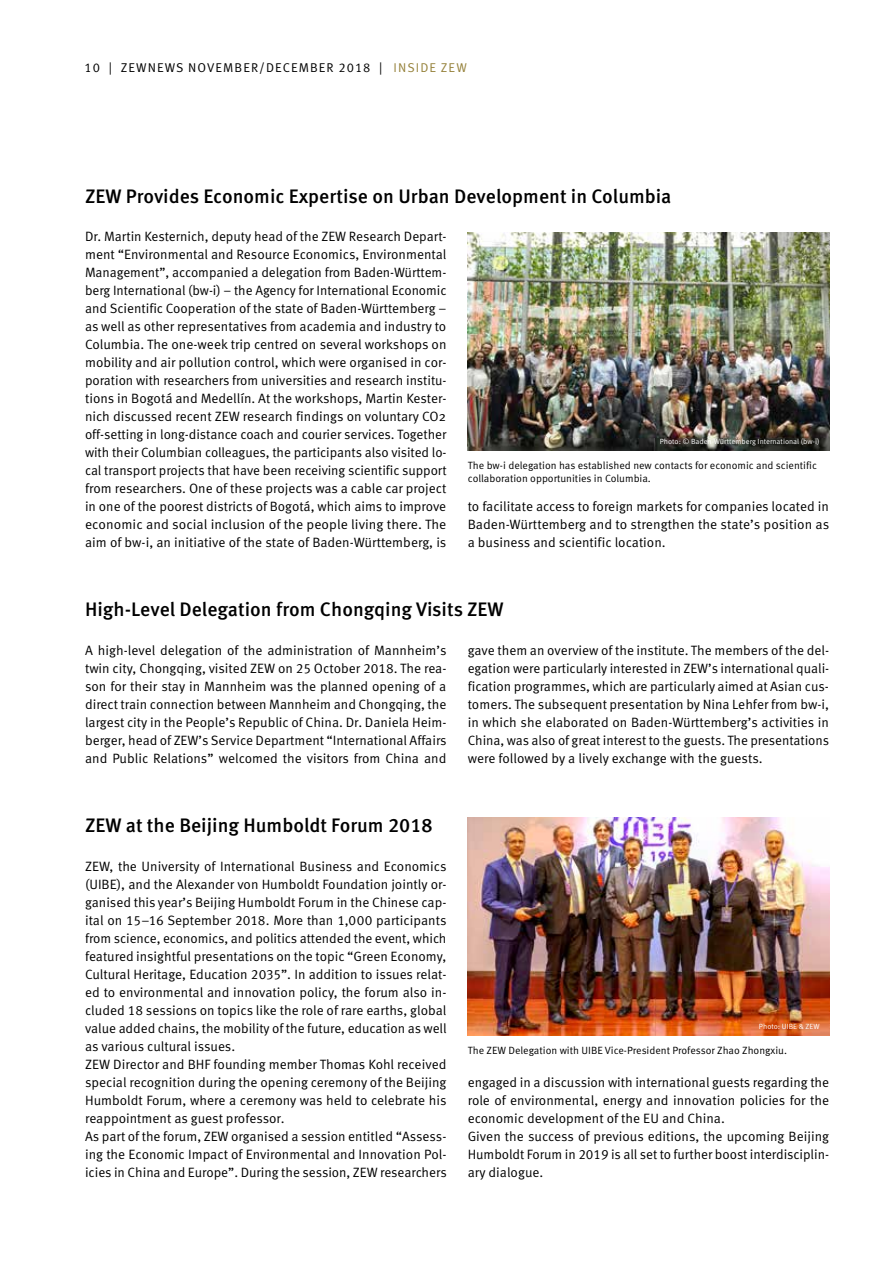
<style>
.page{position:relative;width:893px;height:1263px;background:#fff}
.page>*{position:absolute;margin:0;border:0;box-sizing:border-box;transform-origin:0 0}
.t1{font:500 19.5px "Meta Pro";color:#000}
.t2{font:13.5px/18px "Meta Pro";color:#000;text-align:justify}
.t3{font:12.75px "Meta Pro";letter-spacing:.085em;color:#000}
.t4{font:10.5px/12.8px "Meta Pro";color:#000}
.t5{font:7.5px "Meta Pro";color:#fff}
.s1{color:#95813a}
</style>
<div class="page">
<img style="left:468px;top:232px;width:361px;height:219px">
<img style="left:468px;top:817px;width:361px;height:218px">
<p class="t3" style="left:85px;top:60px;width:384px">10 | ZEWNEWS NOVEMBER/DECEMBER 2018 | <span class="s1">INSIDE ZEW</span></p>
<h1 class="t1" style="left:85px;top:184px;width:588px">ZEW Provides Economic Expertise on Urban Development in Columbia</h1>
<p class="t2" style="left:85px;top:228px;width:363px">Dr. Martin Kesternich, deputy head of the ZEW Research Depart&shy;ment “Environmental and Resource Economics, Environmental Management”, accompanied a delegation from Baden-Württem&shy;berg International (bw-i) – the Agency for International Economic and Scientific Cooperation of the state of Baden-Württemberg – as well as other representatives from academia and industry to Columbia. The one-week trip centred on several workshops on mobility and air pollution control, which were organised in cor&shy;poration with researchers from universities and research institu&shy;tions in Bogotá and Medellín. At the workshops, Martin Kester&shy;nich discussed recent ZEW research findings on voluntary CO2 off-setting in long-distance coach and courier services. Together with their Columbian colleagues, the participants also visited lo&shy;cal transport projects that have been receiving scientific support from researchers. One of these projects was a cable car project in one of the poorest districts of Bogotá, which aims to improve economic and social inclusion of the people living there. The aim of bw-i, an initiative of the state of Baden-Württemberg, is</p>
<p class="t5" style="left:660px;top:437px;width:161px">Photo: © Baden-Württemberg International (bw-i)</p>
<p class="t4" style="left:468px;top:459px;width:351px">The bw-i delegation has established new contacts for economic and scientific collaboration opportunities in Columbia.</p>
<p class="t2" style="left:468px;top:498px;width:363px">to facilitate access to foreign markets for companies located in Baden-Württemberg and to strengthen the state’s position as a business and scientific location.</p>
<h1 class="t1" style="left:85px;top:597px;width:420px">High-Level Delegation from Chongqing Visits ZEW</h1>
<p class="t2" style="left:85px;top:642px;width:363px">A high-level delegation of the administration of Mannheim’s twin city, Chongqing, visited ZEW on 25 October 2018. The rea&shy;son for their stay in Mannheim was the planned opening of a direct train connection between Mannheim and Chongqing, the largest city in the People’s Republic of China. Dr. Daniela Heim&shy;berger, head of ZEW’s Service Department “International Affairs and Public Relations” welcomed the visitors from China and</p>
<p class="t2" style="left:468px;top:642px;width:363px">gave them an overview of the institute. The members of the del&shy;egation were particularly interested in ZEW’s international quali&shy;fication programmes, which are particularly aimed at Asian cus&shy;tomers. The subsequent presentation by Nina Lehfer from bw-i, in which she elaborated on Baden-Württemberg’s activities in China, was also of great interest to the guests. The presentations were followed by a lively exchange with the guests.</p>
<h1 class="t1" style="left:85px;top:813px;width:349px">ZEW at the Beijing Humboldt Forum 2018</h1>
<p class="t2" style="left:85px;top:858px;width:363px;text-align:left">ZEW, the University of International Business and Economics (UIBE), and the Alexander von Humboldt Foundation jointly or&shy;ganised this year’s Beijing Humboldt Forum in the Chinese cap&shy;ital on 15–16 September 2018. More than 1,000 participants from science, economics, and politics attended the event, which featured insightful presentations on the topic “Green Economy, Cultural Heritage, Education 2035”. In addition to issues relat&shy;ed to environmental and innovation policy, the forum also in&shy;cluded 18 sessions on topics like the role of rare earths, global value added chains, the mobility of the future, education as well as various cultural issues.<br>ZEW Director and BHF founding member Thomas Kohl received special recognition during the opening ceremony of the Beijing Humboldt Forum, where a ceremony was held to celebrate his reappointment as guest professor.<br>As part of the forum, ZEW organised a session entitled “Assess&shy;ing the Economic Impact of Environmental and Innovation Pol&shy;icies in China and Europe”. During the session, ZEW researchers</p>
<p class="t5" style="left:759px;top:1022px;width:62px">Photo: UIBE &amp; ZEW</p>
<p class="t4" style="left:468px;top:1044px;width:321px">The ZEW Delegation with UIBE Vice-President Professor Zhao Zhongxiu.</p>
<p class="t2" style="left:468px;top:1074px;width:363px;text-align:left">engaged in a discussion with international guests regarding the role of environmental, energy and innovation policies for the economic development of the EU and China.<br>Given the success of previous editions, the upcoming Beijing Humboldt Forum in 2019 is all set to further boost interdisciplin&shy;ary dialogue.</p>
</div>
